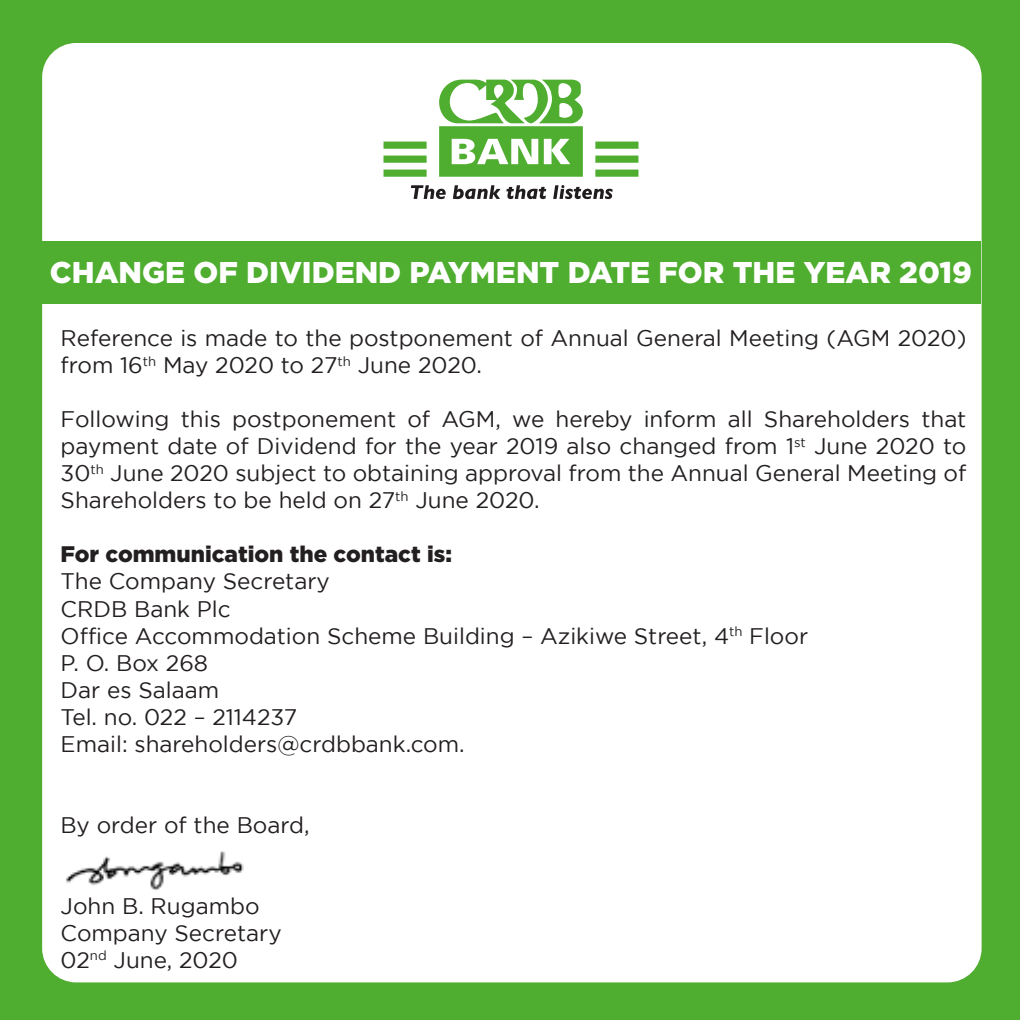
<style>
.page{position:relative;width:1022px;height:1022px;background:#fff}
.page>*{position:absolute;margin:0;border:0;box-sizing:border-box;transform-origin:0 0}
.t1{font:900 30px "Gotham";color:#fff}
.t2{font:22.5px/27px "Gotham";color:#231f20}
.t3{font:900 22.5px "Gotham";color:#231f20}
</style>
<div class="page">
<div style="left:0;top:0;width:1019px;height:1019px;background:#4fad2f"></div>
<div style="left:41px;top:42px;width:941px;height:941px;background:#fff;border-radius:35px"></div>
<div style="left:595px;top:141px;width:43px;height:8px;background:#4fad2f"></div>
<div style="left:595px;top:169px;width:43px;height:8px;background:#4fad2f"></div>
<div style="left:595px;top:155px;width:43px;height:8px;background:#4fad2f"></div>
<div style="left:383px;top:141px;width:43px;height:8px;background:#4fad2f"></div>
<div style="left:383px;top:169px;width:43px;height:8px;background:#4fad2f"></div>
<div style="left:383px;top:155px;width:43px;height:8px;background:#4fad2f"></div>
<svg style="left:439px;top:80px;width:143px;height:97px"></svg>
<svg style="left:411px;top:185px;width:34px;height:14px"></svg>
<svg style="left:453px;top:185px;width:47px;height:14px"></svg>
<svg style="left:506px;top:185px;width:40px;height:14px"></svg>
<svg style="left:553px;top:185px;width:59px;height:14px"></svg>
<div style="left:41px;top:241px;width:939px;height:62px;background:#4fad2f"></div>
<img style="left:65px;top:851px;width:179px;height:40px">
<h1 class="t1" style="left:50px;top:255px;width:923px">CHANGE OF DIVIDEND PAYMENT DATE FOR THE YEAR 2019</h1>
<p class="t2" style="left:61px;top:324px;width:907px">Reference is made to the postponement of Annual General Meeting (AGM 2020) from 16<sup>th</sup> May 2020 to 27<sup>th</sup> June 2020.</p>
<p class="t2" style="left:61px;top:405px;width:907px;text-align:justify">Following this postponement of AGM, we hereby inform all Shareholders that payment date of Dividend for the year 2019 also changed from 1<sup>st</sup> June 2020 to 30<sup>th</sup> June 2020 subject to obtaining approval from the Annual General Meeting of Shareholders to be held on 27<sup>th</sup> June 2020.</p>
<p class="t3" style="left:61px;top:541px;width:393px">For communication the contact is:</p>
<p class="t2" style="left:61px;top:567px;width:748px">The Company Secretary<br>CRDB Bank Plc<br>Office Accommodation Scheme Building – Azikiwe Street, 4<sup>th</sup> Floor<br>P. O. Box 268<br>Dar es Salaam<br>Tel. no. 022 – 2114237<br>Email: shareholders@crdbbank.com.</p>
<p class="t2" style="left:61px;top:810px;width:250px">By order of the Board,</p>
<p class="t2" style="left:61px;top:891px;width:222px">John B. Rugambo<br>Company Secretary<br>02<sup>nd</sup> June, 2020</p>
</div>
